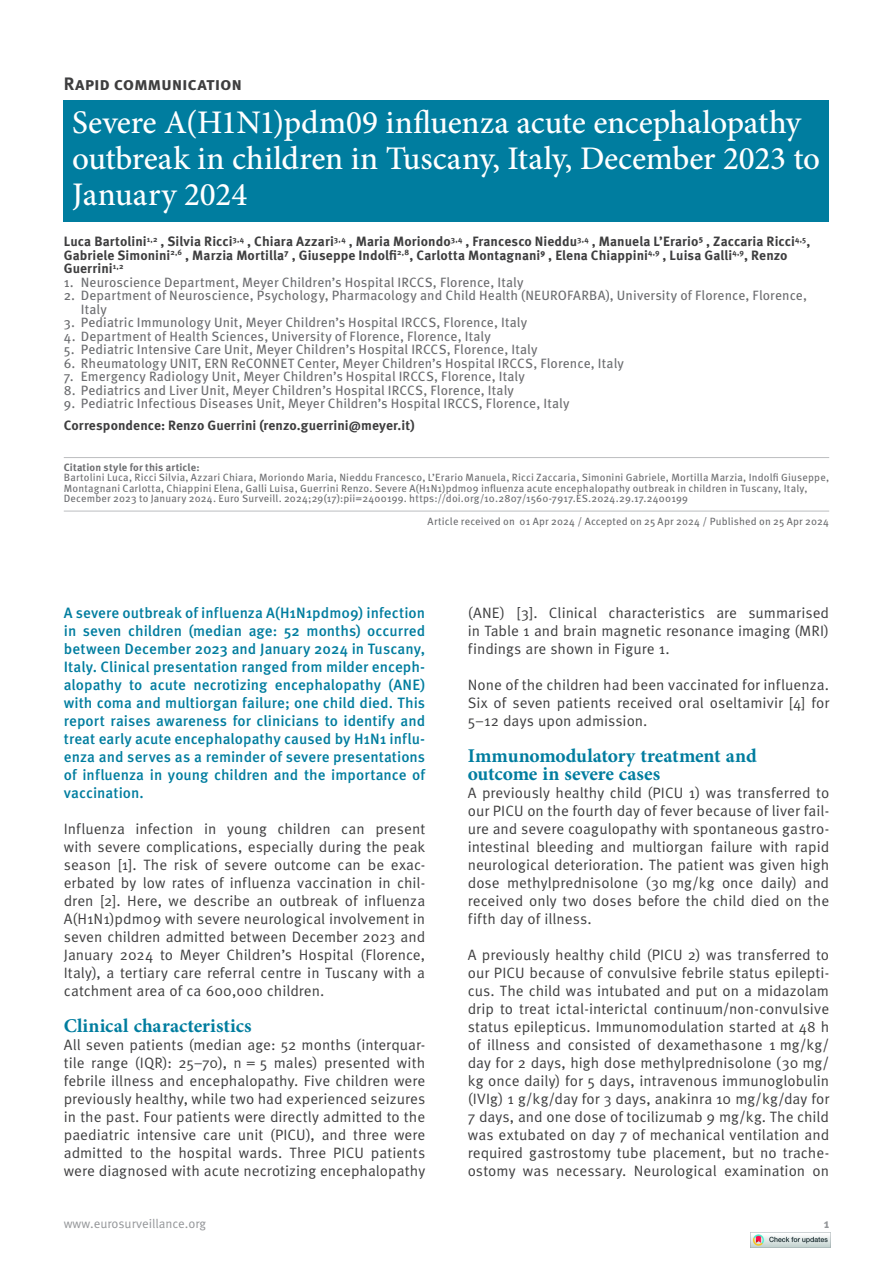
<style>
.page{position:relative;width:893px;height:1263px;background:#fff}
.page>*{position:absolute;margin:0;border:0;box-sizing:border-box;transform-origin:0 0}
.t1{font:500 33px/36px "Minion Pro";letter-spacing:-.005em;color:#fff}
.t2{font:700 19.5px/18px "Minion Pro";color:#007d9f}
.t3{font:700 18px "Meta Pro";letter-spacing:-.015em;color:#3e3e3f}
.t4{font:15px/18px "Meta Pro";color:#3e3e3f;text-align:justify}
.t5{font:500 15px/18px "Meta Pro";color:#007d9f;text-align:justify}
.t6{font:13.5px/13.5px "Meta Pro";letter-spacing:.01em;color:#6c6d70}
.t7{font:700 13.5px/13.5px "Meta Pro";letter-spacing:.005em;color:#3e3e3f}
.t8{font:12.75px "Meta Pro";color:#939598}
.t9{font:700 12.75px "Meta Pro";color:#939598}
.t10{font:10.5px/10.5px "Meta Pro";letter-spacing:.015em;color:#6c6d70}
.t11{font:700 10.5px "Meta Pro";letter-spacing:.015em;color:#6c6d70}
</style>
<div class="page">
<hr style="left:64px;top:457px;width:765px;height:1px;background:#bcbdc0">
<hr style="left:64px;top:511px;width:765px;height:1px;background:#bcbdc0">
<div style="left:64px;top:100px;width:765px;height:122px;background:#007d9f"></div>
<img style="left:750px;top:1232px;width:80px;height:16px">
<p class="t3" style="left:64px;top:72px;width:180px">Rapid communication</p>
<h1 class="t1" style="left:72px;top:104px;width:749px">Severe A(H1N1)pdm09 influenza acute encephalopathy outbreak in children in Tuscany, Italy, December 2023 to<br>January 2024</h1>
<p class="t7" style="left:64px;top:235px;width:748px">Luca Bartolini<sup>1,2</sup> , Silvia Ricci<sup>3,4</sup> , Chiara Azzari<sup>3,4</sup> , Maria Moriondo<sup>3,4</sup> , Francesco Nieddu<sup>3,4</sup> , Manuela L’Erario⁵ , Zaccaria Ricci<sup>4,5</sup>,<br>Gabriele Simonini<sup>2,6</sup> , Marzia Mortilla⁷ , Giuseppe Indolfi<sup>2,8</sup>, Carlotta Montagnani⁹ , Elena Chiappini<sup>4,9</sup> , Luisa Galli<sup>4,9</sup>, Renzo<br>Guerrini<sup>1,2</sup></p>
<p class="t6" style="left:64px;top:276px;width:461px">1. Neuroscience Department, Meyer Children’s Hospital IRCCS, Florence, Italy</p>
<p class="t6" style="left:81px;top:289px;width:728px;text-indent:-17px">2. Department of Neuroscience, Psychology, Pharmacology and Child Health (NEUROFARBA), University of Florence, Florence,<br>Italy</p>
<p class="t6" style="left:64px;top:316px;width:465px">3. Pediatric Immunology Unit, Meyer Children’s Hospital IRCCS, Florence, Italy</p>
<p class="t6" style="left:64px;top:330px;width:429px">4. Department of Health Sciences, University of Florence, Florence, Italy</p>
<p class="t6" style="left:64px;top:343px;width:475px">5. Pediatric Intensive Care Unit, Meyer Children’s Hospital IRCCS, Florence, Italy</p>
<p class="t6" style="left:64px;top:357px;width:562px">6. Rheumatology UNIT, ERN ReCONNET Center, Meyer Children’s Hospital IRCCS, Florence, Italy</p>
<p class="t6" style="left:64px;top:370px;width:463px">7. Emergency Radiology Unit, Meyer Children’s Hospital IRCCS, Florence, Italy</p>
<p class="t6" style="left:64px;top:384px;width:452px">8. Pediatrics and Liver Unit, Meyer Children’s Hospital IRCCS, Florence, Italy</p>
<p class="t6" style="left:64px;top:397px;width:507px">9. Pediatric Infectious Diseases Unit, Meyer Children’s Hospital IRCCS, Florence, Italy</p>
<p class="t7" style="left:64px;top:419px;width:352px">Correspondence: Renzo Guerrini (renzo.guerrini@meyer.it)</p>
<p class="t11" style="left:64px;top:460px;width:137px">Citation style for this article:</p>
<p class="t10" style="left:64px;top:473px;width:767px">Bartolini Luca, Ricci Silvia, Azzari Chiara, Moriondo Maria, Nieddu Francesco, L’Erario Manuela, Ricci Zaccaria, Simonini Gabriele, Mortilla Marzia, Indolfi Giuseppe,<br>Montagnani Carlotta, Chiappini Elena, Galli Luisa, Guerrini Renzo. Severe A(H1N1)pdm09 influenza acute encephalopathy outbreak in children in Tuscany, Italy,<br>December 2023 to January 2024. Euro Surveill. 2024;29(17):pii=2400199. https://doi.org/10.2807/1560-7917.ES.2024.29.17.2400199</p>
<p class="t10" style="left:428px;top:517px;width:403px">Article received on 01 Apr 2024 / Accepted on 25 Apr 2024 / Published on 25 Apr 2024</p>
<p class="t5" style="left:64px;top:604px;width:363px">A severe outbreak of influenza A(H1N1pdm09) infection in seven children (median age: 52 months) occurred between December 2023 and January 2024 in Tuscany, Italy. Clinical presentation ranged from milder enceph&shy;alopathy to acute necrotizing encephalopathy (ANE) with coma and multiorgan failure; one child died. This report raises awareness for clinicians to identify and treat early acute encephalopathy caused by H1N1 influ&shy;enza and serves as a reminder of severe presentations of influenza in young children and the importance of vaccination.</p>
<p class="t4" style="left:64px;top:820px;width:363px">Influenza infection in young children can present with severe complications, especially during the peak season [1]. The risk of severe outcome can be exac&shy;erbated by low rates of influenza vaccination in chil&shy;dren [2]. Here, we describe an outbreak of influenza A(H1N1)pdm09 with severe neurological involvement in seven children admitted between December 2023 and January 2024 to Meyer Children’s Hospital (Florence, Italy), a tertiary care referral centre in Tuscany with a catchment area of ca 600,000 children.</p>
<h2 class="t2" style="left:64px;top:1016px;width:189px">Clinical characteristics</h2>
<p class="t4" style="left:64px;top:1036px;width:363px">All seven patients (median age: 52 months (interquar&shy;tile range (IQR): 25–70), n = 5 males) presented with febrile illness and encephalopathy. Five children were previously healthy, while two had experienced seizures in the past. Four patients were directly admitted to the paediatric intensive care unit (PICU), and three were admitted to the hospital wards. Three PICU patients were diagnosed with acute necrotizing encephalopathy</p>
<p class="t4" style="left:468px;top:604px;width:363px">(ANE) [3]. Clinical characteristics are summarised in Table 1 and brain magnetic resonance imaging (MRI) findings are shown in Figure 1.</p>
<p class="t4" style="left:468px;top:676px;width:363px">None of the children had been vaccinated for influenza.<br>Six of seven patients received oral oseltamivir [4] for 5–12 days upon admission.</p>
<h2 class="t2" style="left:468px;top:746px;width:290px">Immunomodulatory treatment and outcome in severe cases</h2>
<p class="t4" style="left:468px;top:784px;width:363px">A previously healthy child (PICU 1) was transferred to our PICU on the fourth day of fever because of liver fail&shy;ure and severe coagulopathy with spontaneous gastro&shy;intestinal bleeding and multiorgan failure with rapid neurological deterioration. The patient was given high dose methylprednisolone (30 mg/kg once daily) and received only two doses before the child died on the fifth day of illness.</p>
<p class="t4" style="left:468px;top:946px;width:363px">A previously healthy child (PICU 2) was transferred to our PICU because of convulsive febrile status epilepti&shy;cus. The child was intubated and put on a midazolam drip to treat ictal-interictal continuum/non-convulsive status epilepticus. Immunomodulation started at 48 h of illness and consisted of dexamethasone 1 mg/kg/ day for 2 days, high dose methylprednisolone (30 mg/ kg once daily) for 5 days, intravenous immunoglobulin (IVIg) 1 g/kg/day for 3 days, anakinra 10 mg/kg/day for 7 days, and one dose of tocilizumab 9 mg/kg. The child was extubated on day 7 of mechanical ventilation and required gastrostomy tube placement, but no trache&shy;ostomy was necessary. Neurological examination on</p>
<p class="t8" style="left:64px;top:1215px;width:144px">www.eurosurveillance.org</p>
<p class="t9" style="left:824px;top:1215px;width:7px">1</p>
</div>
